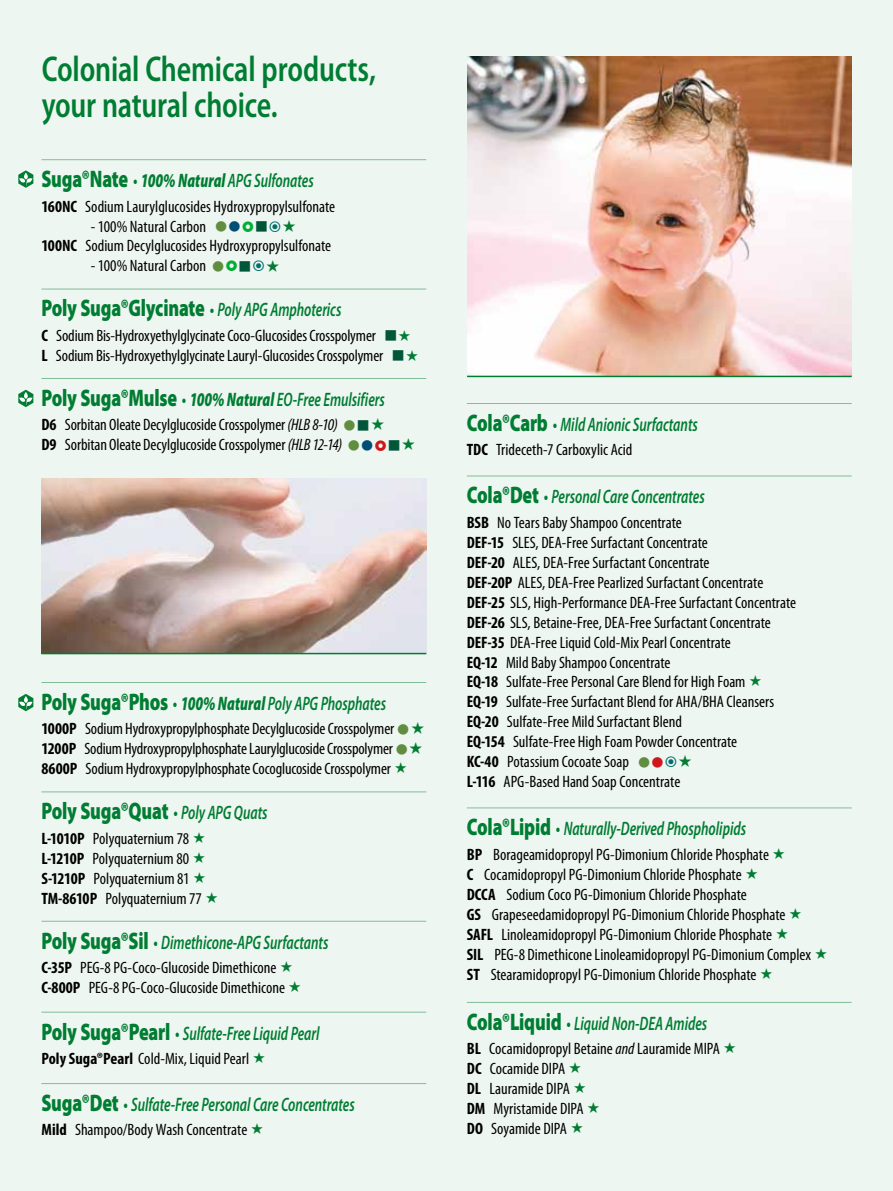
<style>
.page{position:relative;width:893px;height:1191px;background:#eef6f1}
.page>*{position:absolute;margin:0;border:0;box-sizing:border-box;transform-origin:0 0}
.t1{font:600 semi-condensed 36px/36px "Myriad Pro";letter-spacing:-.005em;color:#007d32;scale:.84 1}
.t2{font:900 24px "Myriad Pro";letter-spacing:-.01em;color:#007d32;scale:.75 1}
.t3{font:italic 600 semi-condensed 19.5px "Myriad Pro";letter-spacing:-.005em;color:#007d32;scale:.75 1}
.t4{font:condensed 16.5px/20px "Myriad Pro";color:#000}
.s1{font-weight:900;font-style:normal;font-stretch:normal;font-size:24px}
.s2{font-weight:900}
.s3{font-weight:700}
.s4{color:#608d40}
.s5{color:#004d76}
.s6{color:#005639}
.s7{font-style:italic}
.s8{font-weight:600;font-style:italic;font-stretch:semi-condensed;font-size:19.5px}
.s9{color:#cd171a}
</style>
<div class="page">
<hr style="left:41px;top:159px;width:385px;height:1px;background:#80be98">
<hr style="left:41px;top:289px;width:385px;height:1px;background:#80be98">
<hr style="left:41px;top:378px;width:385px;height:1px;background:#80be98">
<hr style="left:41px;top:682px;width:385px;height:1px;background:#80be98">
<hr style="left:41px;top:791px;width:385px;height:1px;background:#80be98">
<hr style="left:41px;top:921px;width:385px;height:1px;background:#80be98">
<hr style="left:41px;top:1011px;width:385px;height:1px;background:#80be98">
<hr style="left:41px;top:1083px;width:385px;height:1px;background:#80be98">
<hr style="left:467px;top:403px;width:384px;height:1px;background:#80be98">
<hr style="left:467px;top:475px;width:384px;height:1px;background:#80be98">
<hr style="left:467px;top:807px;width:384px;height:1px;background:#80be98">
<hr style="left:467px;top:1002px;width:384px;height:1px;background:#80be98">
<img style="left:42px;top:478px;width:384px;height:175px">
<img style="left:467px;top:57px;width:384px;height:319px">
<svg style="left:18px;top:170px;width:15px;height:18px"></svg>
<svg style="left:18px;top:390px;width:15px;height:17px"></svg>
<svg style="left:18px;top:694px;width:15px;height:17px"></svg>
<hr style="left:41px;top:653px;width:385px;height:1px;background:#007d32">
<hr style="left:467px;top:376px;width:384px;height:1px;background:#007d32">
<h1 class="t1" style="left:42px;top:50px;width:399px">Colonial Chemical products, your natural choice.</h1>
<p class="t3" style="left:41px;top:168px;width:365px"><span class="s1">Suga®Nate</span> • <span class="s2">100% Natural</span> APG Sulfonates</p>
<p class="t4" style="left:41px;top:196px;width:295px"><span class="s3">160NC</span> Sodium Laurylglucosides Hydroxypropylsulfonate</p>
<p class="t4" style="left:41px;top:216px;width:291px;text-indent:49px">- 100% Natural Carbon <span class="s4">●</span><span class="s5">●</span> <span class="s6">■<br></span><span class="s3">100NC</span> Sodium Decylglucosides Hydroxypropylsulfonate</p>
<p class="t4" style="left:91px;top:256px;width:162px">- 100% Natural Carbon <span class="s4">●</span> <span class="s6">■</span></p>
<p class="t3" style="left:41px;top:298px;width:401px"><span class="s1">Poly Suga®Glycinate</span> • Poly APG Amphoterics</p>
<p class="t4" style="left:41px;top:325px;width:365px"><span class="s3">C</span> Sodium Bis-Hydroxyethylglycinate Coco-Glucosides Crosspolymer <span class="s6">■<br></span><span class="s3">L</span> Sodium Bis-Hydroxyethylglycinate Lauryl-Glucosides Crosspolymer <span class="s6">■</span></p>
<p class="t3" style="left:41px;top:387px;width:459px"><span class="s1">Poly Suga®Mulse</span> • <span class="s2">100% Natural</span> EO-Free Emulsifiers</p>
<p class="t4" style="left:41px;top:415px;width:361px"><span class="s3">D6</span> Sorbitan Oleate Decylglucoside Crosspolymer <span class="s7">(HLB 8-10)</span> <span class="s4">●</span><span class="s6">■<br></span><span class="s3">D9</span> Sorbitan Oleate Decylglucoside Crosspolymer <span class="s7">(HLB 12-14)</span> <span class="s4">●</span><span class="s5">●</span> <span class="s6">■</span></p>
<p class="t3" style="left:41px;top:691px;width:461px"><span class="s1">Poly Suga®Phos</span> • <span class="s2">100% Natural</span> Poly APG Phosphates</p>
<p class="t4" style="left:41px;top:718px;width:370px;text-align:justify"><span class="s3">1000P</span> Sodium Hydroxypropylphosphate Decylglucoside Crosspolymer<span class="s4">● </span><span class="s3">1200P</span> Sodium Hydroxypropylphosphate Laurylglucoside Crosspolymer <span class="s4">● </span><span class="s3">8600P</span> Sodium Hydroxypropylphosphate Cocoglucoside Crosspolymer</p>
<h2 class="t2" style="left:41px;top:797px;width:303px">Poly Suga®Quat <span class="s8">• Poly APG Quats</span></h2>
<p class="t4" style="left:41px;top:828px;width:162px"><span class="s3">L-1010P</span> Polyquaternium 78<br><span class="s3">L-1210P</span> Polyquaternium 80<br><span class="s3">S-1210P</span> Polyquaternium 81<br><span class="s3">TM-8610P</span> Polyquaternium 77</p>
<p class="t3" style="left:41px;top:929px;width:384px"><span class="s1">Poly Suga®Sil</span> • Dimethicone-APG Surfactants</p>
<p class="t4" style="left:41px;top:957px;width:245px"><span class="s3">C-35P</span> PEG-8 PG-Coco-Glucoside Dimethicone<br><span class="s3">C-800P</span> PEG-8 PG-Coco-Glucoside Dimethicone</p>
<p class="t3" style="left:41px;top:1020px;width:372px"><span class="s1">Poly Suga®Pearl</span> • Sulfate-Free Liquid Pearl</p>
<p class="t4" style="left:41px;top:1048px;width:209px"><span class="s3">Poly Suga®Pearl</span> Cold-Mix, Liquid Pearl</p>
<p class="t3" style="left:41px;top:1092px;width:419px"><span class="s1">Suga®Det</span> • Sulfate-Free Personal Care Concentrates</p>
<p class="t4" style="left:41px;top:1119px;width:207px"><span class="s3">Mild</span> Shampoo/Body Wash Concentrate</p>
<p class="t3" style="left:467px;top:412px;width:309px"><span class="s1">Cola®Carb</span> • Mild Anionic Surfactants</p>
<p class="t4" style="left:467px;top:440px;width:167px"><span class="s3">TDC</span> Trideceth-7 Carboxylic Acid</p>
<p class="t3" style="left:467px;top:484px;width:319px"><span class="s1">Cola®Det</span> • Personal Care Concentrates</p>
<p class="t4" style="left:467px;top:512px;width:331px"><span class="s3">BSB</span> No Tears Baby Shampoo Concentrate<br><span class="s3">DEF-15</span> SLES, DEA-Free Surfactant Concentrate<br><span class="s3">DEF-20</span> ALES, DEA-Free Surfactant Concentrate<br><span class="s3">DEF-20P</span> ALES, DEA-Free Pearlized Surfactant Concentrate <span class="s3">DEF-25</span> SLS, High-Performance DEA-Free Surfactant Concentrate <span class="s3">DEF-26</span> SLS, Betaine-Free, DEA-Free Surfactant Concentrate <span class="s3">DEF-35</span> DEA-Free Liquid Cold-Mix Pearl Concentrate<br><span class="s3">EQ-12</span> Mild Baby Shampoo Concentrate<br><span class="s3">EQ-18</span> Sulfate-Free Personal Care Blend for High Foam<br><span class="s3">EQ-19</span> Sulfate-Free Surfactant Blend for AHA/BHA Cleansers <span class="s3">EQ-20</span> Sulfate-Free Mild Surfactant Blend<br><span class="s3">EQ-154</span> Sulfate-Free High Foam Powder Concentrate<br><span class="s3">KC-40</span> Potassium Cocoate Soap <span class="s4">●</span><span class="s9">●<br></span><span class="s3">L-116</span> APG-Based Hand Soap Concentrate</p>
<p class="t3" style="left:467px;top:816px;width:374px"><span class="s1">Cola®Lipid</span> • Naturally-Derived Phospholipids</p>
<p class="t4" style="left:467px;top:844px;width:346px"><span class="s3">BP</span> Borageamidopropyl PG-Dimonium Chloride Phosphate<br><span class="s3">C</span> Cocamidopropyl PG-Dimonium Chloride Phosphate<br><span class="s3">DCCA</span> Sodium Coco PG-Dimonium Chloride Phosphate<br><span class="s3">GS</span> Grapeseedamidopropyl PG-Dimonium Chloride Phosphate <span class="s3">SAFL</span> Linoleamidopropyl PG-Dimonium Chloride Phosphate<br><span class="s3">SIL</span> PEG-8 Dimethicone Linoleamidopropyl PG-Dimonium Complex <span class="s3">ST</span> Stearamidopropyl PG-Dimonium Chloride Phosphate</p>
<p class="t3" style="left:467px;top:1011px;width:322px"><span class="s1">Cola®Liquid</span> • Liquid Non-DEA Amides</p>
<p class="t4" style="left:467px;top:1038px;width:255px"><span class="s3">BL</span> Cocamidopropyl Betaine <span class="s7">and</span> Lauramide MIPA<br><span class="s3">DC</span> Cocamide DIPA<br><span class="s3">DL</span> Lauramide DIPA<br><span class="s3">DM</span> Myristamide DIPA<br><span class="s3">DO</span> Soyamide DIPA</p>
</div>
